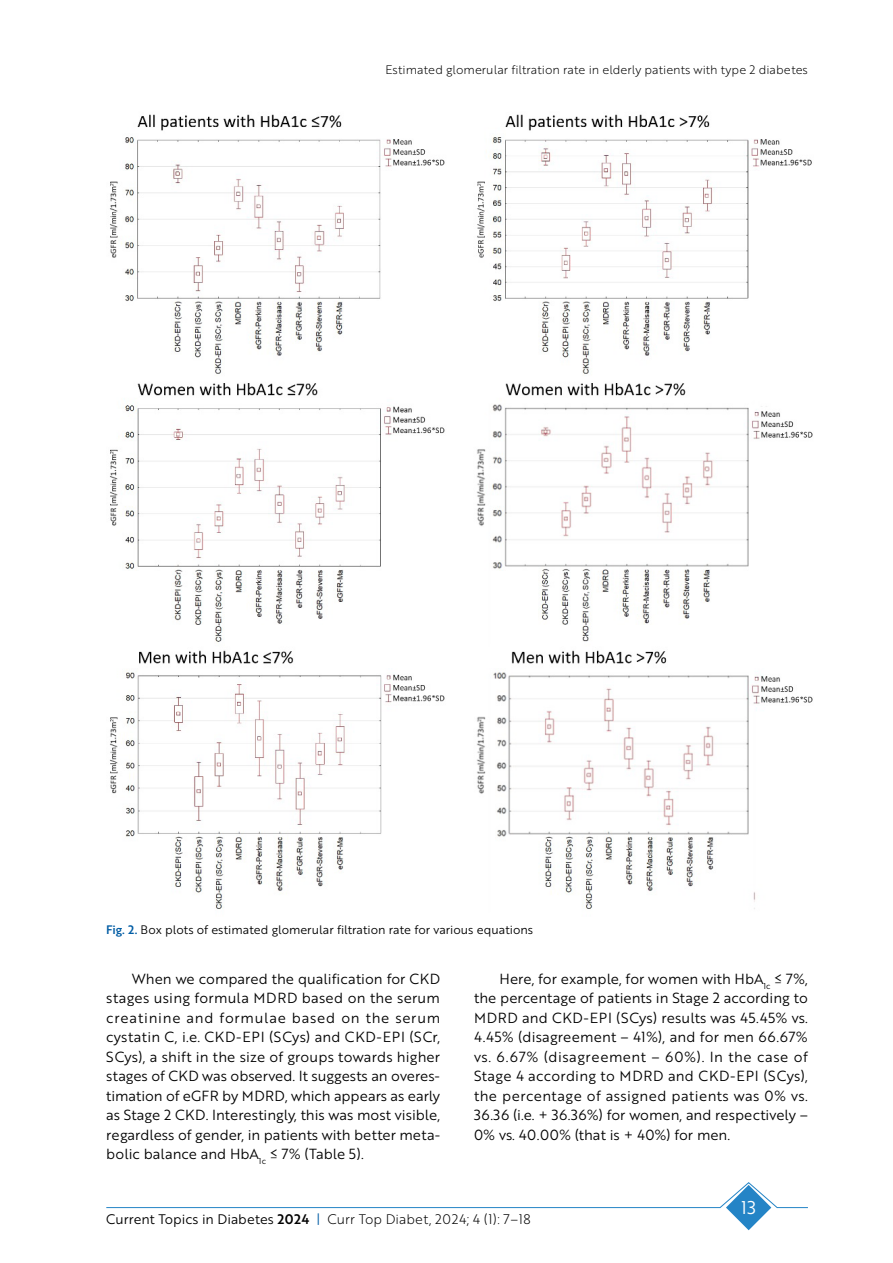
<style>
.page{position:relative;width:893px;height:1263px;background:#fff}
.page>*{position:absolute;margin:0;border:0;box-sizing:border-box;transform-origin:0 0}
.t1{font:18px "Brother 1816 Book";color:#fff}
.t2{font:14.25px/19.5px "Brother 1816 Book";color:#000;text-align:justify}
.t3{font:13.5px "Brother 1816 Light";color:#000}
.t4{font:12px "Brother 1816 Book";color:#000}
.t5{font:12px "Brother 1816 Light";color:#000}
.s1{font-family:"Brother 1816 Medium";color:#005ca4}
.s2{font-family:"Brother 1816 Book"}
.s3{font-family:"Brother 1816 Medium"}
.s4{font-family:"Brother 1816 Book";color:#005ca4}
</style>
<div class="page">
<svg style="left:106px;top:1182px;width:702px;height:48px"></svg>
<img style="left:110px;top:114px;width:703px;height:795px">
<p class="t5" style="left:386px;top:60px;width:424px">Estimated glomerular filtration rate in elderly patients with type 2 diabetes</p>
<p class="t4" style="left:106px;top:921px;width:428px"><span class="s1">Fig. 2.</span> Box plots of estimated glomerular filtration rate for various equations</p>
<p class="t2" style="left:106px;top:968px;width:335px;text-indent:26px">When we compared the qualification for CKD stages using formula MDRD based on the serum creatinine and formulae based on the serum cystatin C, i.e. CKD-EPI (SCys) and CKD-EPI (SCr, SCys), a shift in the size of groups towards higher stages of CKD was observed. It suggests an overes&shy;timation of eGFR by MDRD, which appears as early as Stage 2 CKD. Interestingly, this was most visible, regardless of gender, in patients with better meta&shy;bolic balance and HbA<sub>1c</sub> ≤ 7% (Table 5).</p>
<p class="t2" style="left:474px;top:968px;width:335px;text-indent:26px">Here, for example, for women with HbA<sub>1c</sub> ≤ 7%, the percentage of patients in Stage 2 according to MDRD and CKD-EPI (SCys) results was 45.45% vs.<br>4.45% (disagreement – 41%), and for men 66.67% vs. 6.67% (disagreement – 60%). In the case of Stage 4 according to MDRD and CKD-EPI (SCys), the percentage of assigned patients was 0% vs.<br>36.36 (i.e. + 36.36%) for women, and respectively – 0% vs. 40.00% (that is + 40%) for men.</p>
<p class="t3" style="left:106px;top:1209px;width:426px"><span class="s2">Current Topics in Diabetes</span> <span class="s3">2024</span> <span class="s4">|</span> Curr Top Diabet, 2024; 4 (1): 7–18</p>
<p class="t1" style="left:741px;top:1194px;width:17px">13</p>
</div>
